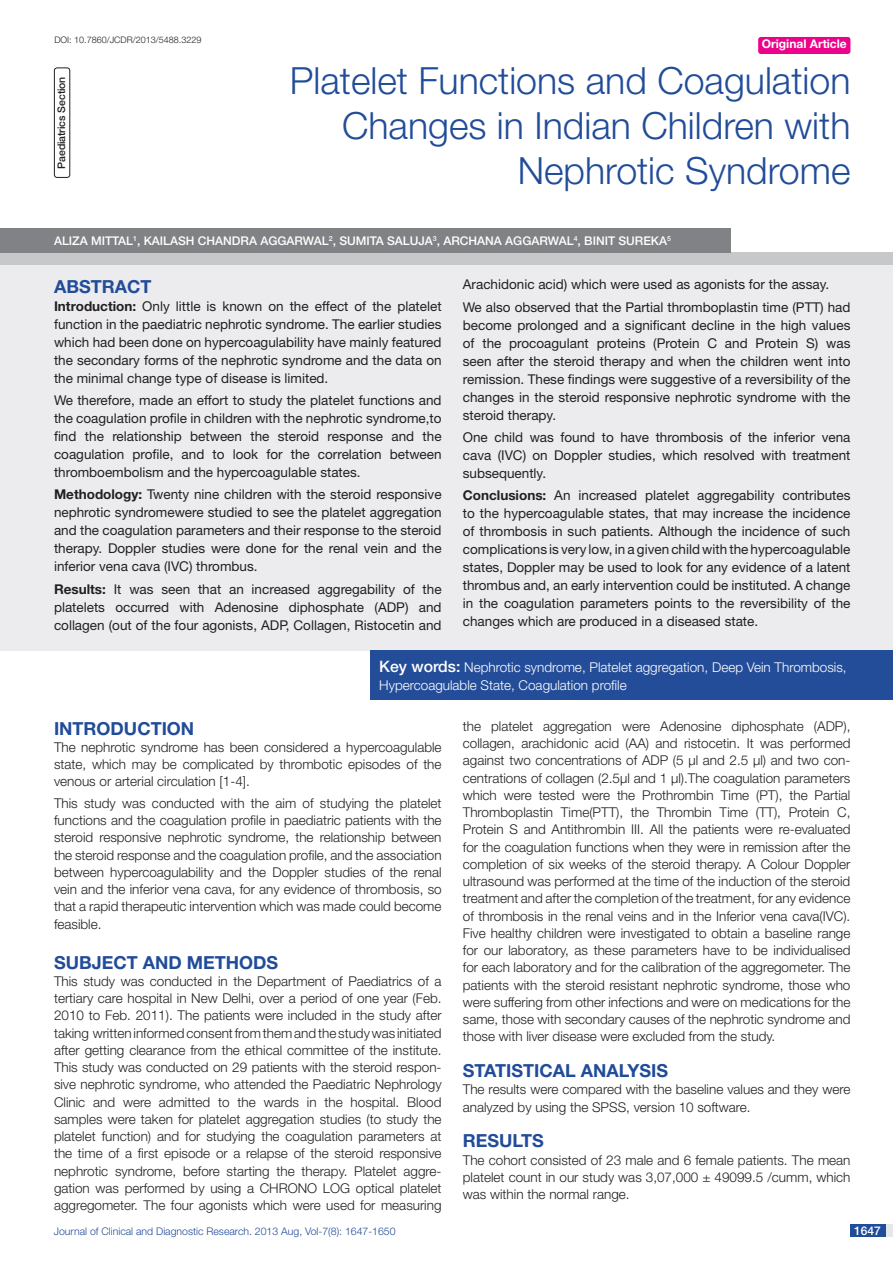
<style>
.page{position:relative;width:893px;height:1263px;background:#fff}
.page>*{position:absolute;margin:0;border:0;box-sizing:border-box;transform-origin:0 0}
.t1{font:300 37.5px/45px "Helvetica Neue";color:#214c99;text-align:right}
.Level_1{font:700 18px "Helvetica Neue";color:#214c99}
.Abstract_head{font:700 18px "Helvetica Neue";color:#214c99}
.Body_text{font:300 13.5px/17.2px "Helvetica Neue";color:#231f20;text-align:justify}
.Abstract_text{font:13.5px/18px "Helvetica Neue";color:#231f20;text-align:justify}
.t2{font:300 13.5px/18.8px "Helvetica Neue";color:#fff}
.Author{font:500 12px "Helvetica Neue";color:#fff}
.t3{font:700 12px "Helvetica Neue";color:#fff}
.t4{font:300 10.5px "Helvetica Neue";color:#214c99}
.t5{font:500 10.5px "Helvetica Neue";letter-spacing:-.01em;color:#231f20}
.DOI{font:300 9px "Helvetica Neue";color:#231f20}
.s1{color:#244d99}
.s2{font-weight:700}
.s3{font-weight:500;font-size:15.75px}
</style>
<div class="page">
<div style="left:850px;top:1224px;width:43px;height:13px;background:#e6e7e9"></div>
<div style="left:850px;top:1224px;width:35px;height:13px;background:#214c99"></div>
<div style="left:758px;top:37px;width:92px;height:17px;background:#ed028c;border-radius:3px"></div>
<div style="left:0;top:264px;width:893px;height:386px;background:#ececee"></div>
<div style="left:0;top:253px;width:893px;height:12px;background:#c7c8ca"></div>
<div style="left:371px;top:650px;width:522px;height:50px;background:#244d99"></div>
<div style="left:54px;top:68px;width:16px;height:110px;border:1px solid #231f20;border-radius:3px"></div>
<div style="left:0;top:228px;width:731px;height:25px;background:#808285"></div>
<p class="DOI" style="left:54px;top:35px;width:148px">DOI: 10.7860/JCDR/2013/5488.3229</p>
<p class="t5" style="left:55px;top:169px;width:94px;rotate:-90deg">PAEDIATRICS SECTION</p>
<p class="t3" style="left:762px;top:37px;width:87px">Original Article</p>
<p class="t1" style="left:290px;top:57px;width:562px">Platelet Functions and Coagulation<br>Changes in Indian Children with<br>Nephrotic Syndrome</p>
<p class="Author" style="left:54px;top:233px;width:618px">ALIZA MITTAL<sup>1</sup>, KAILAS H CHANDRA AGGARWAL<sup>2</sup>, SUMITA SALUJA<sup>3</sup>, ARC HANA AGGARWAL<sup>4</sup>, BINIT SUREKA<sup>5</sup></p>
<p class="Abstract_head" style="left:54px;top:275px;width:99px">ABST<span class="s1">RAC</span>T</p>
<p class="Abstract_text" style="left:54px;top:297px;width:389px"><span class="s2">Introduction:</span> Only little is known on the effect of the platelet function in the paediatric nephrotic syndrome. The earlier studies which had been done on hypercoagulability have mainly featured the secondary forms of the nephrotic syndrome and the data on the minimal change type of disease is limited.</p>
<p class="Abstract_text" style="left:54px;top:391px;width:389px">We therefore, made an effort to study the platelet functions and the coagulation profile in children with the nephrotic syndrome,to find the relationship between the steroid response and the coagulation profile, and to look for the correlation between thromboembolism and the hypercoagulable states.</p>
<p class="Abstract_text" style="left:54px;top:485px;width:389px"><span class="s2">Methodology:</span> Twenty nine children with the steroid responsive nephrotic syndromewere studied to see the platelet aggregation and the coagulation parameters and their response to the steroid therapy. Doppler studies were done for the renal vein and the inferior vena cava (IVC) thrombus.</p>
<p class="Abstract_text" style="left:54px;top:580px;width:389px"><span class="s2">Results:</span> It was seen that an increased aggregability of the platelets occurred with Adenosine diphosphate (ADP) and collagen (out of the four agonists, ADP, Collagen, Ristocetin and</p>
<p class="Abstract_text" style="left:463px;top:275px;width:368px">Arachidonic acid) which were used as agonists for the assay.</p>
<p class="Abstract_text" style="left:463px;top:298px;width:389px">We also observed that the Partial thromboplastin time (PTT) had become prolonged and a significant decline in the high values of the procoagulant proteins (Protein C and Protein S) was seen after the steroid therapy and when the children went into remission. These findings were suggestive of a reversibility of the changes in the steroid responsive nephrotic syndrome with the steroid therapy.</p>
<p class="Abstract_text" style="left:463px;top:428px;width:389px">One child was found to have thrombosis of the inferior vena cava (IVC) on Doppler studies, which resolved with treatment subsequently.</p>
<p class="Abstract_text" style="left:463px;top:486px;width:389px"><span class="s2">Conclusions:</span> An increased platelet aggregability contributes to the hypercoagulable states, that may increase the incidence of thrombosis in such patients. Although the incidence of such complications is very low, in a given child with the hypercoagulable states, Doppler may be used to look for any evidence of a latent thrombus and, an early intervention could be instituted. A change in the coagulation parameters points to the reversibility of the changes which are produced in a diseased state.</p>
<p class="t2" style="left:379px;top:657px;width:469px"><span class="s3">KEY WORDS:</span> Nephrotic syndrome, Platelet aggregation, Deep Vein Thrombosis,<br>Hypercoagulable State, Coagulation profile</p>
<p class="Level_1" style="left:54px;top:717px;width:33px">Intro</p>
<p class="Level_1" style="left:111px;top:717px;width:39px">ductio</p>
<p class="Level_1" style="left:181px;top:717px;width:15px">n</p>
<p class="Body_text" style="left:54px;top:738px;width:389px">The nephrotic syndrome has been considered a hypercoagulable state, which may be complicated by thrombotic episodes of the venous or arterial circulation [1-4].</p>
<p class="Body_text" style="left:54px;top:794px;width:389px">This study was conducted with the aim of studying the platelet functions and the coagulation profile in paediatric patients with the steroid responsive nephrotic syndrome, the relationship between the steroid response and the coagulation profile, and the association between hypercoagulability and the Doppler studies of the renal vein and the inferior vena cava, for any evidence of thrombosis, so that a rapid therapeutic intervention which was made could become feasible.</p>
<p class="Level_1" style="left:54px;top:951px;width:224px">Subject and Methods</p>
<p class="Body_text" style="left:54px;top:972px;width:389px;text-align:left">This study was conducted in the Department of Paediatrics of a tertiary care hospital in New Delhi, over a period of one year (Feb.<br>2010 to Feb. 2011). The patients were included in the study after taking written informed consent from them and the study was initiated after getting clearance from the ethical committee of the institute.<br>This study was conducted on 29 patients with the steroid respon&shy;sive nephrotic syndrome, who attended the Paediatric Nephrology Clinic and were admitted to the wards in the hospital. Blood samples were taken for platelet aggregation studies (to study the platelet function) and for studying the coagulation parameters at the time of a first episode or a relapse of the steroid responsive nephrotic syndrome, before starting the therapy. Platelet aggre&shy;gation was performed by using a CHRONO LOG optical platelet aggregometer. The four agonists which were used for measuring</p>
<p class="Body_text" style="left:463px;top:717px;width:389px;text-align:left">the platelet aggregation were Adenosine diphosphate (ADP), collagen, arachidonic acid (AA) and ristocetin. It was performed against two concentrations of ADP (5 µl and 2.5 µl) and two con&shy;centrations of collagen (2.5µl and 1 µl).The coagulation parameters which were tested were the Prothrombin Time (PT), the Partial Thromboplastin Time(PTT), the Thrombin Time (TT), Protein C, Protein S and Antithrombin III. All the patients were re-evaluated for the coagulation functions when they were in remission after the completion of six weeks of the steroid therapy. A Colour Doppler ultrasound was performed at the time of the induction of the steroid treatment and after the completion of the treatment, for any evidence of thrombosis in the renal veins and in the Inferior vena cava(IVC).<br>Five healthy children were investigated to obtain a baseline range for our laboratory, as these parameters have to be individualised for each laboratory and for the calibration of the aggregometer. The patients with the steroid resistant nephrotic syndrome, those who were suffering from other infections and were on medications for the same, those with secondary causes of the nephrotic syndrome and those with liver disease were excluded from the study.</p>
<p class="Level_1" style="left:463px;top:1059px;width:23px">Statistica</p>
<p class="Level_1" style="left:565px;top:1059px;width:85px">l Analysis</p>
<p class="Body_text" style="left:463px;top:1080px;width:389px">The results were compared with the baseline values and they were analyzed by using the SPSS, version 10 software.</p>
<p class="Level_1" style="left:463px;top:1130px;width:71px">Results</p>
<p class="Body_text" style="left:463px;top:1151px;width:389px">The cohort consisted of 23 male and 6 female patients. The mean platelet count in our study was 3,07,000 ± 49099.5 /cumm, which was within the normal range.</p>
<p class="t4" style="left:54px;top:1225px;width:343px">Journal of Clinical and Diagnostic Research. 2013 Aug, Vol-7(8): 1647-1650</p>
<p class="Author" style="left:854px;top:1223px;width:28px">1647</p>
</div>
